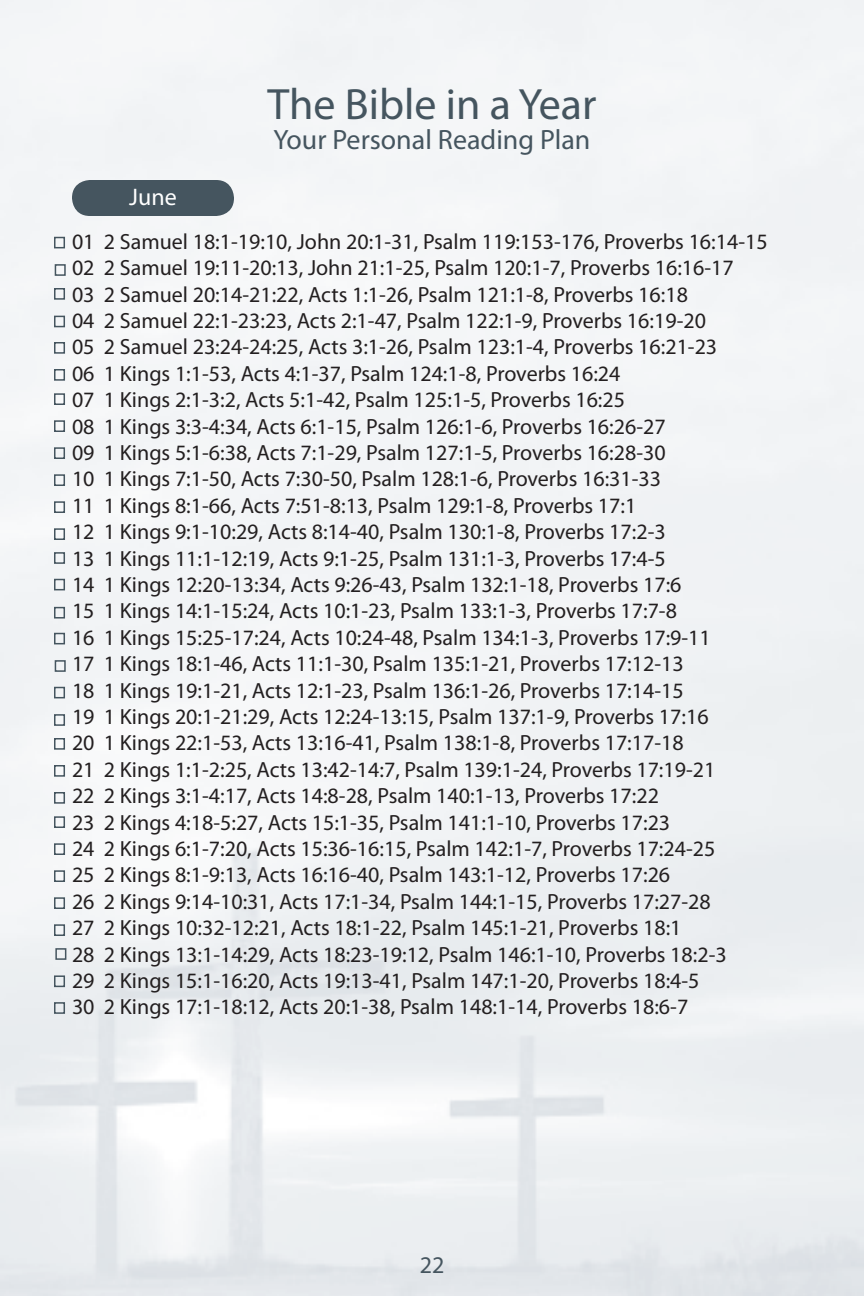
<style>
.page{position:relative;width:864px;height:1296px;background:#fff}
.page>*{position:absolute;margin:0;border:0;box-sizing:border-box;transform-origin:0 0}
.t1{font:44px "Myriad Pro";color:#45555f}
.t2{font:28px "Myriad Pro";color:#45555f}
.t3{font:24px "Myriad Pro";color:#fff}
.t4{font:24px "Myriad Pro";color:#45555f}
.t5{font:22px/26.4px "Myriad Pro";color:#231f20}
</style>
<div class="page">
<div style="left:72px;top:180px;width:162px;height:36px;background:#45555f;border-radius:18px"></div>
<div style="left:54px;top:237px;width:11px;height:11px;border:2px solid #45555f"></div>
<div style="left:54px;top:288px;width:11px;height:12px;border:2px solid #45555f"></div>
<div style="left:55px;top:264px;width:11px;height:12px;border:2px solid #45555f"></div>
<div style="left:54px;top:316px;width:11px;height:11px;border:2px solid #45555f"></div>
<div style="left:54px;top:342px;width:11px;height:12px;border:2px solid #45555f"></div>
<div style="left:54px;top:369px;width:11px;height:12px;border:2px solid #45555f"></div>
<div style="left:54px;top:393px;width:11px;height:12px;border:2px solid #45555f"></div>
<div style="left:54px;top:420px;width:11px;height:12px;border:2px solid #45555f"></div>
<div style="left:54px;top:447px;width:11px;height:12px;border:2px solid #45555f"></div>
<div style="left:54px;top:474px;width:11px;height:12px;border:2px solid #45555f"></div>
<div style="left:54px;top:501px;width:11px;height:12px;border:2px solid #45555f"></div>
<div style="left:54px;top:552px;width:11px;height:12px;border:2px solid #45555f"></div>
<div style="left:54px;top:579px;width:11px;height:11px;border:2px solid #45555f"></div>
<div style="left:54px;top:607px;width:11px;height:12px;border:2px solid #45555f"></div>
<div style="left:54px;top:633px;width:11px;height:11px;border:2px solid #45555f"></div>
<div style="left:54px;top:528px;width:11px;height:12px;border:2px solid #45555f"></div>
<div style="left:54px;top:687px;width:11px;height:11px;border:2px solid #45555f"></div>
<div style="left:54px;top:714px;width:11px;height:12px;border:2px solid #45555f"></div>
<div style="left:54px;top:738px;width:11px;height:12px;border:2px solid #45555f"></div>
<div style="left:54px;top:765px;width:11px;height:12px;border:2px solid #45555f"></div>
<div style="left:54px;top:792px;width:11px;height:12px;border:2px solid #45555f"></div>
<div style="left:54px;top:816px;width:11px;height:12px;border:2px solid #45555f"></div>
<div style="left:54px;top:843px;width:11px;height:12px;border:2px solid #45555f"></div>
<div style="left:54px;top:870px;width:11px;height:12px;border:2px solid #45555f"></div>
<div style="left:54px;top:897px;width:11px;height:12px;border:2px solid #45555f"></div>
<div style="left:54px;top:924px;width:11px;height:12px;border:2px solid #45555f"></div>
<div style="left:55px;top:948px;width:11px;height:12px;border:2px solid #45555f"></div>
<div style="left:54px;top:975px;width:11px;height:12px;border:2px solid #45555f"></div>
<div style="left:54px;top:1002px;width:11px;height:12px;border:2px solid #45555f"></div>
<div style="left:55px;top:660px;width:11px;height:12px;border:2px solid #45555f"></div>
<h1 class="t1" style="left:268px;top:77px;width:330px">The Bible in a Year</h1>
<p class="t3" style="left:129px;top:182px;width:49px">June</p>
<p class="t2" style="left:274px;top:122px;width:318px">Your Personal Reading Plan</p>
<p class="t5" style="left:72px;top:228px;width:697px">01 2 Samuel 18:1-19:10, John 20:1-31, Psalm 119:153-176, Proverbs 16:14-15<br>02 2 Samuel 19:11-20:13, John 21:1-25, Psalm 120:1-7, Proverbs 16:16-17<br>03 2 Samuel 20:14-21:22, Acts 1:1-26, Psalm 121:1-8, Proverbs 16:18<br>04 2 Samuel 22:1-23:23, Acts 2:1-47, Psalm 122:1-9, Proverbs 16:19-20<br>05 2 Samuel 23:24-24:25, Acts 3:1-26, Psalm 123:1-4, Proverbs 16:21-23<br>06 1 Kings 1:1-53, Acts 4:1-37, Psalm 124:1-8, Proverbs 16:24<br>07 1 Kings 2:1-3:2, Acts 5:1-42, Psalm 125:1-5, Proverbs 16:25<br>08 1 Kings 3:3-4:34, Acts 6:1-15, Psalm 126:1-6, Proverbs 16:26-27<br>09 1 Kings 5:1-6:38, Acts 7:1-29, Psalm 127:1-5, Proverbs 16:28-30<br>10 1 Kings 7:1-50, Acts 7:30-50, Psalm 128:1-6, Proverbs 16:31-33<br>11 1 Kings 8:1-66, Acts 7:51-8:13, Psalm 129:1-8, Proverbs 17:1<br>12 1 Kings 9:1-10:29, Acts 8:14-40, Psalm 130:1-8, Proverbs 17:2-3<br>13 1 Kings 11:1-12:19, Acts 9:1-25, Psalm 131:1-3, Proverbs 17:4-5<br>14 1 Kings 12:20-13:34, Acts 9:26-43, Psalm 132:1-18, Proverbs 17:6<br>15 1 Kings 14:1-15:24, Acts 10:1-23, Psalm 133:1-3, Proverbs 17:7-8<br>16 1 Kings 15:25-17:24, Acts 10:24-48, Psalm 134:1-3, Proverbs 17:9-11<br>17 1 Kings 18:1-46, Acts 11:1-30, Psalm 135:1-21, Proverbs 17:12-13<br>18 1 Kings 19:1-21, Acts 12:1-23, Psalm 136:1-26, Proverbs 17:14-15<br>19 1 Kings 20:1-21:29, Acts 12:24-13:15, Psalm 137:1-9, Proverbs 17:16<br>20 1 Kings 22:1-53, Acts 13:16-41, Psalm 138:1-8, Proverbs 17:17-18<br>21 2 Kings 1:1-2:25, Acts 13:42-14:7, Psalm 139:1-24, Proverbs 17:19-21<br>22 2 Kings 3:1-4:17, Acts 14:8-28, Psalm 140:1-13, Proverbs 17:22<br>23 2 Kings 4:18-5:27, Acts 15:1-35, Psalm 141:1-10, Proverbs 17:23<br>24 2 Kings 6:1-7:20, Acts 15:36-16:15, Psalm 142:1-7, Proverbs 17:24-25<br>25 2 Kings 8:1-9:13, Acts 16:16-40, Psalm 143:1-12, Proverbs 17:26<br>26 2 Kings 9:14-10:31, Acts 17:1-34, Psalm 144:1-15, Proverbs 17:27-28<br>27 2 Kings 10:32-12:21, Acts 18:1-22, Psalm 145:1-21, Proverbs 18:1<br>28 2 Kings 13:1-14:29, Acts 18:23-19:12, Psalm 146:1-10, Proverbs 18:2-3<br>29 2 Kings 15:1-16:20, Acts 19:13-41, Psalm 147:1-20, Proverbs 18:4-5<br>30 2 Kings 17:1-18:12, Acts 20:1-38, Psalm 148:1-14, Proverbs 18:6-7</p>
<p class="t4" style="left:420px;top:1251px;width:26px">22</p>
</div>
